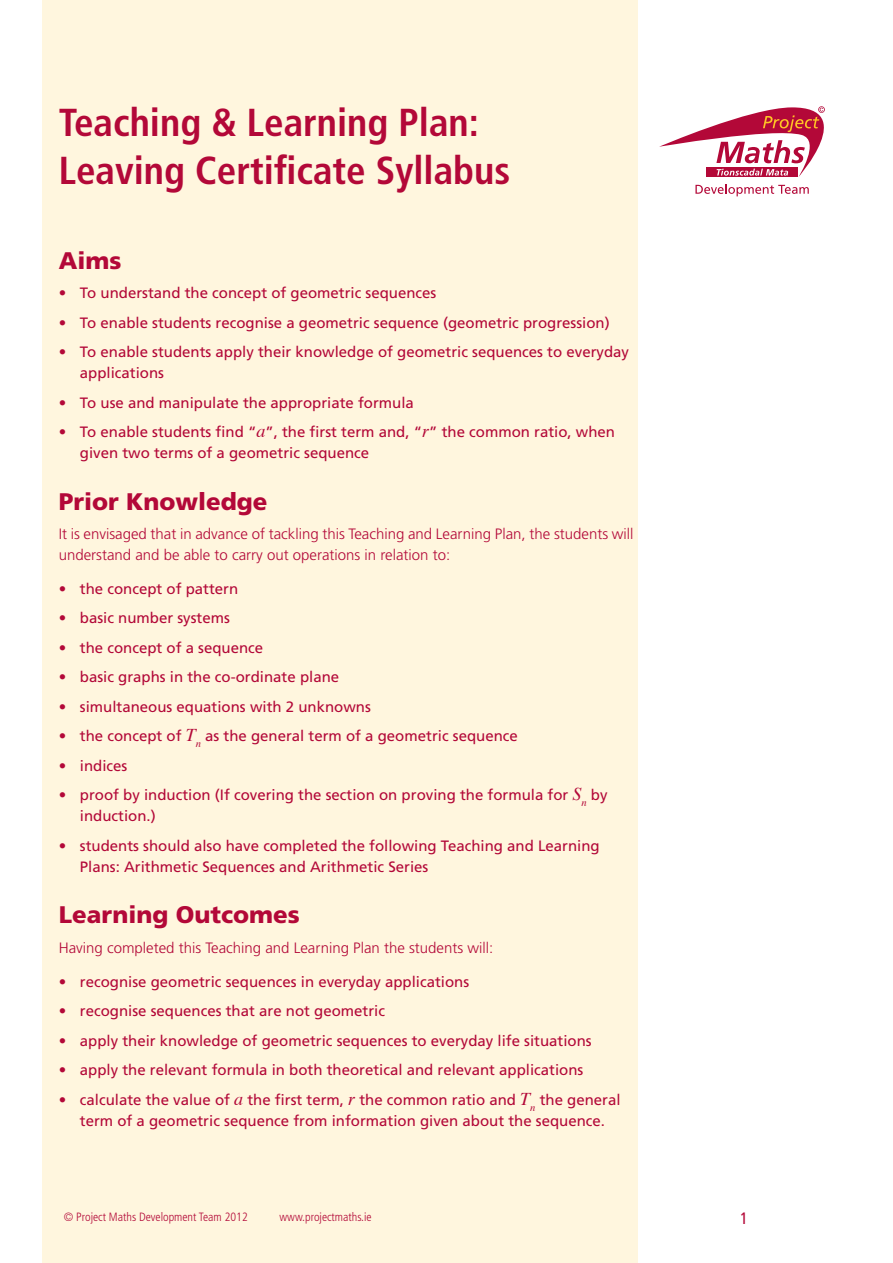
<style>
.page{position:relative;width:893px;height:1263px;background:#fff}
.page>*{position:absolute;margin:0;border:0;box-sizing:border-box;transform-origin:0 0}
.Head_1{font:700 condensed 39px/48px "Frutiger";color:#b30838}
.Head_2{font:900 24px "Frutiger";color:#b30838}
.t1{font:condensed 16.5px "Frutiger";color:#b30838}
.Body_Bullit_Points{font:15px/21px "Frutiger";color:#b30838}
.Body{font:300 15px/21px "Frutiger";color:#b30838}
.t2{font:300 condensed 12px "Frutiger";color:#b30838}
.s1{font-family:"Times";font-style:italic;font-size:18px}
</style>
<div class="page">
<div style="left:43px;top:0;width:595px;height:1263px;background:#fff6de"></div>
<svg style="left:695px;top:184px;width:114px;height:12px"></svg>
<svg style="left:659px;top:106px;width:166px;height:71px"></svg>
<p class="Head_1" style="left:59px;top:98px;width:453px">Teaching &amp; Learning Plan:<br>Leaving Certificate Syllabus</p>
<p class="Head_2" style="left:59px;top:246px;width:64px">Aims</p>
<p class="Body_Bullit_Points" style="left:59px;top:282px;width:379px">• To understand the concept of geometric sequences</p>
<p class="Body_Bullit_Points" style="left:59px;top:312px;width:553px">• To enable students recognise a geometric sequence (geometric progression)</p>
<p class="Body_Bullit_Points" style="left:80px;top:341px;width:551px;text-indent:-21px">• To enable students apply their knowledge of geometric sequences to everyday applications</p>
<p class="Body_Bullit_Points" style="left:59px;top:392px;width:357px">• To use and manipulate the appropriate formula</p>
<p class="Body_Bullit_Points" style="left:80px;top:421px;width:537px;text-indent:-21px">• To enable students find “<span class="s1">a</span>”, the first term and, “<span class="s1">r</span>” the common ratio, when given two terms of a geometric sequence</p>
<p class="Head_2" style="left:59px;top:487px;width:210px">Prior Knowledge</p>
<p class="Body" style="left:59px;top:523px;width:576px">It is envisaged that in advance of tackling this Teaching and Learning Plan, the students will understand and be able to carry out operations in relation to:</p>
<p class="Body_Bullit_Points" style="left:59px;top:578px;width:181px">• the concept of pattern</p>
<p class="Body_Bullit_Points" style="left:59px;top:608px;width:173px">• basic number systems</p>
<p class="Body_Bullit_Points" style="left:59px;top:637px;width:206px">• the concept of a sequence</p>
<p class="Body_Bullit_Points" style="left:59px;top:667px;width:282px">• basic graphs in the co-ordinate plane</p>
<p class="Body_Bullit_Points" style="left:59px;top:696px;width:314px">• simultaneous equations with 2 unknowns</p>
<p class="Body_Bullit_Points" style="left:59px;top:726px;width:461px">• the concept of <span class="s1">T</span><sub>n</sub> as the general term of a geometric sequence</p>
<p class="Body_Bullit_Points" style="left:59px;top:755px;width:70px">• indices</p>
<p class="Body_Bullit_Points" style="left:80px;top:785px;width:529px;text-indent:-21px">• proof by induction (If covering the section on proving the formula for <span class="s1">S</span><sub>n</sub> by induction.)</p>
<p class="Body_Bullit_Points" style="left:80px;top:835px;width:521px;text-indent:-21px">• students should also have completed the following Teaching and Learning<br>Plans: Arithmetic Sequences and Arithmetic Series</p>
<p class="Head_2" style="left:59px;top:900px;width:243px">Learning Outcomes</p>
<p class="Body" style="left:59px;top:937px;width:436px">Having completed this Teaching and Learning Plan the students will:</p>
<p class="Body_Bullit_Points" style="left:59px;top:971px;width:412px">• recognise geometric sequences in everyday applications</p>
<p class="Body_Bullit_Points" style="left:59px;top:1000px;width:328px">• recognise sequences that are not geometric</p>
<p class="Body_Bullit_Points" style="left:59px;top:1030px;width:535px">• apply their knowledge of geometric sequences to everyday life situations</p>
<p class="Body_Bullit_Points" style="left:59px;top:1059px;width:526px">• apply the relevant formula in both theoretical and relevant applications</p>
<p class="Body_Bullit_Points" style="left:59px;top:1089px;width:563px;text-align:center">• calculate the value of <span class="s1">a</span> the first term, <span class="s1">r</span> the common ratio and <span class="s1">T</span><sub>n</sub> the general term of a geometric sequence from information given about the sequence.</p>
<p class="t2" style="left:64px;top:1210px;width:186px">© Project Maths Development Team 2012</p>
<p class="t2" style="left:279px;top:1210px;width:94px">www.projectmaths.ie</p>
<p class="t1" style="left:740px;top:1209px;width:9px">1</p>
</div>
